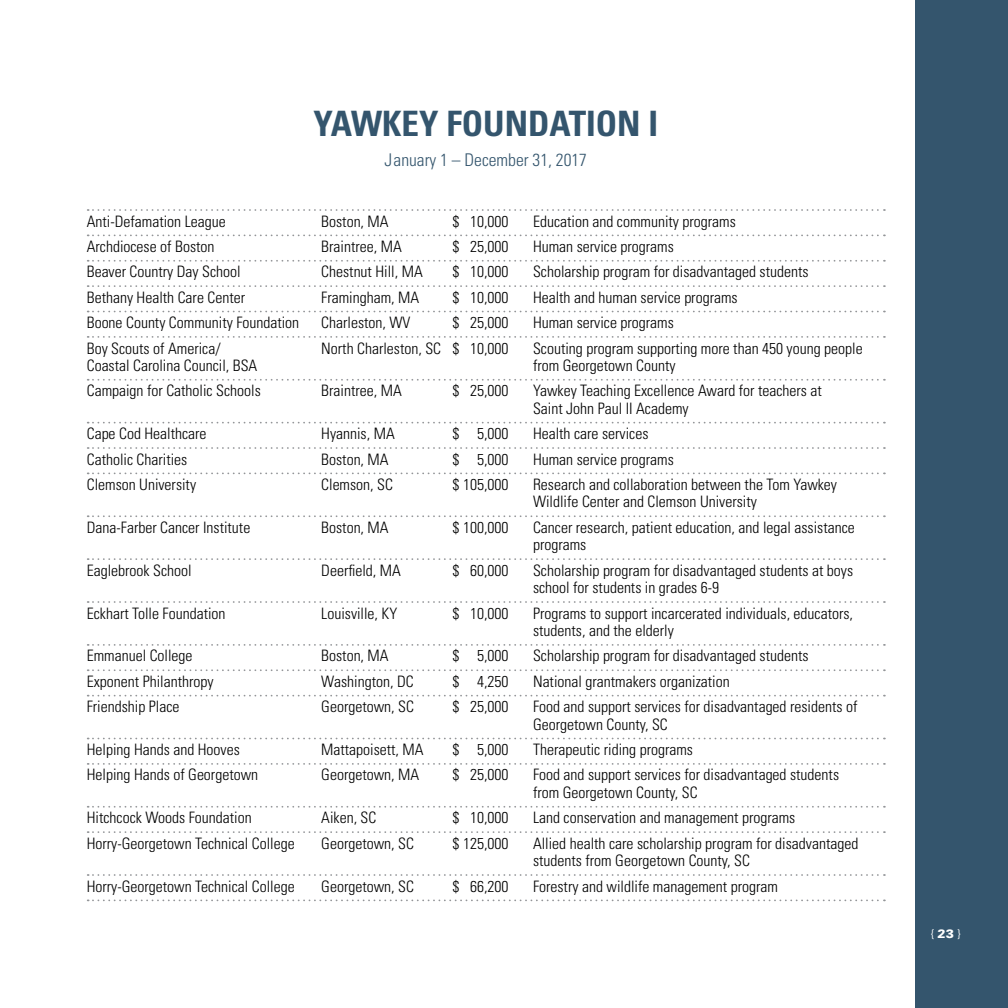
<style>
.page{position:relative;width:1008px;height:1008px;background:#fff}
.page>*{position:absolute;margin:0;border:0;box-sizing:border-box;transform-origin:0 0}
.t1{font:700 condensed 35px "Univers";color:#34556d}
.t2{font:300 condensed 17.5px "Univers";color:#34556d}
.t3{font:300 condensed 15.75px/17.5px "Univers";color:#000}
.t4{font:300 12.25px "Univers";color:#fff}
.s1{font-weight:900}
</style>
<div class="page">
<svg style="left:88px;top:209px;width:797px;height:2px"></svg>
<svg style="left:88px;top:235px;width:797px;height:1px"></svg>
<svg style="left:88px;top:260px;width:797px;height:2px"></svg>
<svg style="left:88px;top:285px;width:797px;height:2px"></svg>
<svg style="left:88px;top:311px;width:797px;height:1px"></svg>
<svg style="left:88px;top:336px;width:797px;height:2px"></svg>
<svg style="left:88px;top:379px;width:797px;height:2px"></svg>
<svg style="left:88px;top:422px;width:797px;height:2px"></svg>
<svg style="left:88px;top:447px;width:797px;height:2px"></svg>
<svg style="left:88px;top:473px;width:797px;height:1px"></svg>
<svg style="left:88px;top:515px;width:797px;height:2px"></svg>
<svg style="left:88px;top:558px;width:797px;height:2px"></svg>
<svg style="left:88px;top:601px;width:797px;height:2px"></svg>
<svg style="left:88px;top:644px;width:797px;height:2px"></svg>
<svg style="left:88px;top:669px;width:797px;height:2px"></svg>
<svg style="left:88px;top:695px;width:797px;height:2px"></svg>
<svg style="left:88px;top:738px;width:797px;height:1px"></svg>
<svg style="left:88px;top:763px;width:797px;height:2px"></svg>
<svg style="left:88px;top:806px;width:797px;height:2px"></svg>
<svg style="left:88px;top:831px;width:797px;height:2px"></svg>
<svg style="left:88px;top:874px;width:797px;height:2px"></svg>
<svg style="left:88px;top:900px;width:797px;height:1px"></svg>
<div style="left:916px;top:0;width:92px;height:1008px;background:#34556d"></div>
<h1 class="t1" style="left:313px;top:102px;width:346px">YAWKEY FOUNDATION I</h1>
<p class="t2" style="left:385px;top:149px;width:204px">January 1 – December 31, 2017</p>
<p class="t3" style="left:87px;top:212px;width:141px">Anti-Defamation League</p>
<p class="t3" style="left:321px;top:212px;width:69px">Boston, MA</p>
<p class="t3" style="left:453px;top:212px;width:58px">$ 10,000</p>
<p class="t3" style="left:533px;top:212px;width:204px">Education and community programs</p>
<p class="t3" style="left:87px;top:238px;width:129px">Archdiocese of Boston</p>
<p class="t3" style="left:321px;top:238px;width:82px">Braintree, MA</p>
<p class="t3" style="left:453px;top:238px;width:58px">$ 25,000</p>
<p class="t3" style="left:533px;top:238px;width:142px">Human service programs</p>
<p class="t3" style="left:87px;top:263px;width:155px">Beaver Country Day School</p>
<p class="t3" style="left:321px;top:263px;width:103px">Chestnut Hill, MA</p>
<p class="t3" style="left:453px;top:263px;width:58px">$ 10,000</p>
<p class="t3" style="left:533px;top:263px;width:277px">Scholarship program for disadvantaged students</p>
<p class="t3" style="left:87px;top:288px;width:160px">Bethany Health Care Center</p>
<p class="t3" style="left:321px;top:288px;width:99px">Framingham, MA</p>
<p class="t3" style="left:453px;top:288px;width:58px">$ 10,000</p>
<p class="t3" style="left:533px;top:288px;width:206px">Health and human service programs</p>
<p class="t3" style="left:87px;top:314px;width:214px">Boone County Community Foundation</p>
<p class="t3" style="left:321px;top:314px;width:91px">Charleston, WV</p>
<p class="t3" style="left:453px;top:314px;width:58px">$ 25,000</p>
<p class="t3" style="left:533px;top:314px;width:142px">Human service programs</p>
<p class="t3" style="left:87px;top:339px;width:135px">Boy Scouts of America/</p>
<p class="t3" style="left:321px;top:339px;width:189px">North Charleston, SC $ 10,000</p>
<p class="t3" style="left:533px;top:339px;width:331px">Scouting program supporting more than 450 young people</p>
<p class="t3" style="left:87px;top:356px;width:172px">Coastal Carolina Council, BSA</p>
<p class="t3" style="left:533px;top:356px;width:144px">from Georgetown County</p>
<p class="t3" style="left:87px;top:382px;width:176px">Campaign for Catholic Schools</p>
<p class="t3" style="left:321px;top:382px;width:82px">Braintree, MA</p>
<p class="t3" style="left:453px;top:382px;width:58px">$ 25,000</p>
<p class="t3" style="left:533px;top:382px;width:290px">Yawkey Teaching Excellence Award for teachers at<br>Saint John Paul II Academy</p>
<p class="t3" style="left:87px;top:425px;width:121px">Cape Cod Healthcare</p>
<p class="t3" style="left:321px;top:425px;width:75px">Hyannis, MA</p>
<p class="t3" style="left:453px;top:425px;width:58px">$ 5,000</p>
<p class="t3" style="left:533px;top:425px;width:117px">Health care services</p>
<p class="t3" style="left:87px;top:450px;width:102px">Catholic Charities</p>
<p class="t3" style="left:321px;top:450px;width:69px">Boston, MA</p>
<p class="t3" style="left:453px;top:450px;width:58px">$ 5,000</p>
<p class="t3" style="left:533px;top:450px;width:142px">Human service programs</p>
<p class="t3" style="left:87px;top:475px;width:111px">Clemson University</p>
<p class="t3" style="left:321px;top:475px;width:73px">Clemson, SC</p>
<p class="t3" style="left:453px;top:475px;width:58px">$ 105,000</p>
<p class="t3" style="left:533px;top:475px;width:306px">Research and collaboration between the Tom Yawkey<br>Wildlife Center and Clemson University</p>
<p class="t3" style="left:87px;top:518px;width:165px">Dana-Farber Cancer Institute</p>
<p class="t3" style="left:321px;top:518px;width:69px">Boston, MA</p>
<p class="t3" style="left:453px;top:518px;width:58px">$ 100,000</p>
<p class="t3" style="left:533px;top:518px;width:323px">Cancer research, patient education, and legal assistance programs</p>
<p class="t3" style="left:87px;top:561px;width:106px">Eaglebrook School</p>
<p class="t3" style="left:321px;top:561px;width:81px">Deerfield, MA</p>
<p class="t3" style="left:453px;top:561px;width:58px">$ 60,000</p>
<p class="t3" style="left:533px;top:561px;width:322px">Scholarship program for disadvantaged students at boys school for students in grades 6-9</p>
<p class="t3" style="left:87px;top:604px;width:140px">Eckhart Tolle Foundation</p>
<p class="t3" style="left:321px;top:604px;width:78px">Louisville, KY</p>
<p class="t3" style="left:453px;top:604px;width:58px">$ 10,000</p>
<p class="t3" style="left:533px;top:604px;width:322px">Programs to support incarcerated individuals, educators, students, and the elderly</p>
<p class="t3" style="left:87px;top:647px;width:107px">Emmanuel College</p>
<p class="t3" style="left:321px;top:647px;width:69px">Boston, MA</p>
<p class="t3" style="left:453px;top:647px;width:58px">$ 5,000</p>
<p class="t3" style="left:533px;top:647px;width:277px">Scholarship program for disadvantaged students</p>
<p class="t3" style="left:87px;top:672px;width:128px">Exponent Philanthropy</p>
<p class="t3" style="left:321px;top:672px;width:94px">Washington, DC</p>
<p class="t3" style="left:453px;top:672px;width:58px">$ 4,250</p>
<p class="t3" style="left:533px;top:672px;width:198px">National grantmakers organization</p>
<p class="t3" style="left:87px;top:698px;width:94px">Friendship Place</p>
<p class="t3" style="left:321px;top:698px;width:94px">Georgetown, SC</p>
<p class="t3" style="left:453px;top:698px;width:58px">$ 25,000</p>
<p class="t3" style="left:533px;top:698px;width:326px">Food and support services for disadvantaged residents of<br>Georgetown County, SC</p>
<p class="t3" style="left:87px;top:741px;width:155px">Helping Hands and Hooves</p>
<p class="t3" style="left:321px;top:741px;width:104px">Mattapoisett, MA</p>
<p class="t3" style="left:453px;top:741px;width:58px">$ 5,000</p>
<p class="t3" style="left:533px;top:741px;width:162px">Therapeutic riding programs</p>
<p class="t3" style="left:87px;top:766px;width:173px">Helping Hands of Georgetown</p>
<p class="t3" style="left:321px;top:766px;width:99px">Georgetown, MA</p>
<p class="t3" style="left:453px;top:766px;width:58px">$ 25,000</p>
<p class="t3" style="left:533px;top:766px;width:308px">Food and support services for disadvantaged students from Georgetown County, SC</p>
<p class="t3" style="left:87px;top:809px;width:167px">Hitchcock Woods Foundation</p>
<p class="t3" style="left:321px;top:809px;width:57px">Aiken, SC</p>
<p class="t3" style="left:453px;top:809px;width:58px">$ 10,000</p>
<p class="t3" style="left:533px;top:809px;width:264px">Land conservation and management programs</p>
<p class="t3" style="left:87px;top:834px;width:209px">Horry-Georgetown Technical College</p>
<p class="t3" style="left:321px;top:834px;width:94px">Georgetown, SC</p>
<p class="t3" style="left:453px;top:834px;width:58px">$ 125,000</p>
<p class="t3" style="left:533px;top:834px;width:327px">Allied health care scholarship program for disadvantaged students from Georgetown County, SC</p>
<p class="t3" style="left:87px;top:877px;width:209px">Horry-Georgetown Technical College</p>
<p class="t3" style="left:321px;top:877px;width:94px">Georgetown, SC</p>
<p class="t3" style="left:453px;top:877px;width:58px">$ 66,200</p>
<p class="t3" style="left:533px;top:877px;width:246px">Forestry and wildlife management program</p>
<p class="t4" style="left:931px;top:926px;width:31px">{ <span class="s1">23</span> }</p>
</div>
